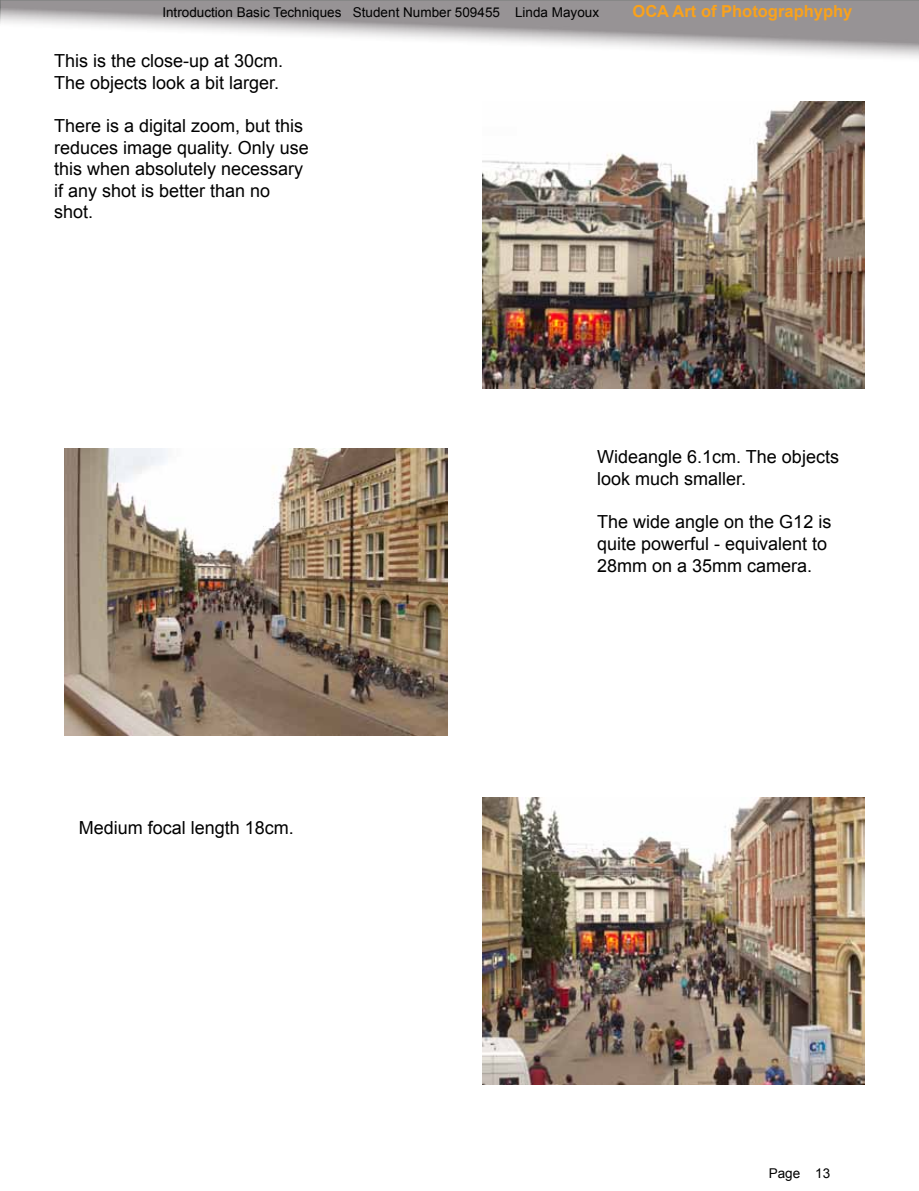
<style>
.page{position:relative;width:919px;height:1191px;background:#fff}
.page>*{position:absolute;margin:0;border:0;box-sizing:border-box;transform-origin:0 0}
.t1{font:18px/21.6px "Arial";color:#000}
.t2{font:700 16.5px "Arial";color:#faa21b}
.t3{font:13.5px "Arial";color:#000}
</style>
<div class="page">
<svg style="left:0;top:0;width:918px;height:58px"></svg>
<img style="left:482px;top:102px;width:382px;height:287px">
<img style="left:64px;top:448px;width:383px;height:287px">
<img style="left:482px;top:797px;width:382px;height:287px">
<p class="t3" style="left:162px;top:4px;width:438px">Introduction Basic Techniques Student Number 509455 Linda Mayoux</p>
<p class="t2" style="left:632px;top:1px;width:13px">OCA</p>
<p class="t2" style="left:672px;top:1px;width:181px">Art of Photographyphy</p>
<p class="t1" style="left:54px;top:50px;width:231px">This is the close-up at 30cm.<br>The objects look a bit larger.</p>
<p class="t1" style="left:54px;top:115px;width:256px">There is a digital zoom, but this reduces image quality. Only use this when absolutely necessary if any shot is better than no shot.</p>
<p class="t1" style="left:79px;top:817px;width:217px">Medium focal length 18cm.</p>
<p class="t1" style="left:597px;top:446px;width:243px">Wideangle 6.1cm. The objects look much smaller.</p>
<p class="t1" style="left:597px;top:511px;width:236px">The wide angle on the G12 is quite powerful - equivalent to<br>28mm on a 35mm camera.</p>
<p class="t3" style="left:768px;top:1164px;width:63px">Page 13</p>
</div>
